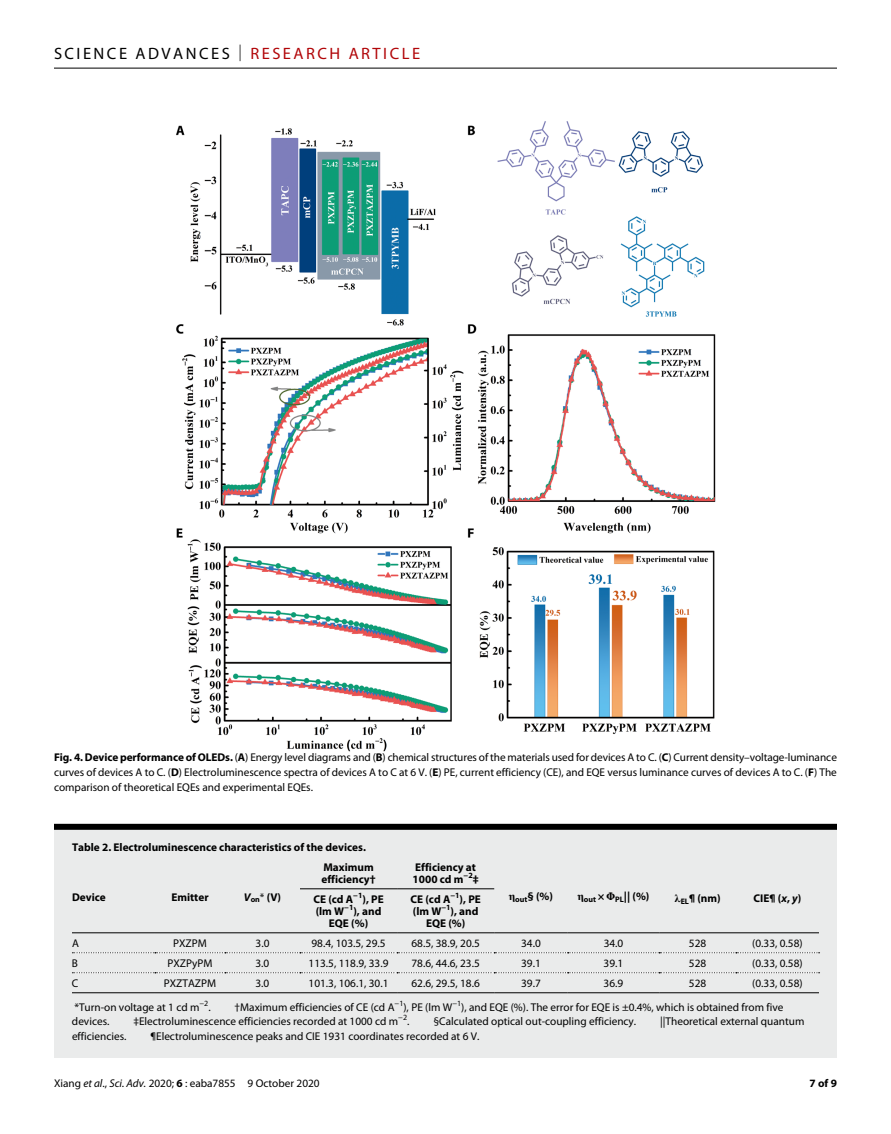
<style>
.page{position:relative;width:891px;height:1134px;background:#fff}
.page>*{position:absolute;margin:0;border:0;box-sizing:border-box;transform-origin:0 0}
.t1{font:16.5px "Myriad Pro";letter-spacing:.15em;color:#000}
.t2{font:11.25px/15px "Myriad Pro";color:#000;text-align:justify}
.t3{font:700 11.25px/12px "Myriad Pro";color:#000}
.s1{font-weight:300}
.s2{color:#b10508}
.s3{font-weight:700}
.s4{font-style:italic}
.s5{font-weight:400}
</style>
<div class="page">
<hr style="left:54px;top:68px;width:783px;height:1px;background:#000">
<img style="left:176px;top:121px;width:540px;height:630px">
<div style="left:54px;top:825px;width:783px;height:233px;background:#eaebeb"></div>
<div style="left:54px;top:824px;width:783px;height:6px;background:#000"></div>
<hr style="left:300px;top:889px;width:97px;height:1px;background:#000">
<hr style="left:397px;top:889px;width:97px;height:1px;background:#000">
<hr style="left:72px;top:933px;width:83px;height:1px;background:#000">
<hr style="left:155px;top:933px;width:70px;height:1px;background:#000">
<hr style="left:225px;top:933px;width:75px;height:1px;background:#000">
<hr style="left:300px;top:933px;width:97px;height:1px;background:#000">
<hr style="left:397px;top:933px;width:97px;height:1px;background:#000">
<hr style="left:494px;top:933px;width:74px;height:1px;background:#000">
<hr style="left:568px;top:933px;width:91px;height:1px;background:#000">
<hr style="left:659px;top:933px;width:77px;height:1px;background:#000">
<hr style="left:736px;top:933px;width:83px;height:1px;background:#000">
<svg style="left:72px;top:952px;width:748px;height:1px"></svg>
<svg style="left:72px;top:972px;width:748px;height:1px"></svg>
<hr style="left:72px;top:993px;width:83px;height:1px;background:#000">
<hr style="left:155px;top:993px;width:70px;height:1px;background:#000">
<hr style="left:225px;top:993px;width:75px;height:1px;background:#000">
<hr style="left:300px;top:993px;width:97px;height:1px;background:#000">
<hr style="left:397px;top:993px;width:97px;height:1px;background:#000">
<hr style="left:494px;top:993px;width:74px;height:1px;background:#000">
<hr style="left:568px;top:993px;width:91px;height:1px;background:#000">
<hr style="left:659px;top:993px;width:77px;height:1px;background:#000">
<hr style="left:736px;top:993px;width:83px;height:1px;background:#000">
<h1 class="t1" style="left:54px;top:40px;width:368px">SCIENCE ADVANCES <span class="s1">|</span> <span class="s2">RESEARCH ARTICLE</span></h1>
<p class="t2" style="left:54px;top:750px;width:784px"><span class="s3">Fig. 4. Device performance of OLEDs.</span> (<span class="s3">A</span>) Energy level diagrams and (<span class="s3">B</span>) chemical structures of the materials used for devices A to C. (<span class="s3">C</span>) Current density–voltage-luminance curves of devices A to C. (<span class="s3">D</span>) Electroluminescence spectra of devices A to C at 6 V. (<span class="s3">E</span>) PE, current efficiency (CE), and EQE versus luminance curves of devices A to C. (<span class="s3">F</span>) The comparison of theoretical EQEs and experimental EQEs.</p>
<p class="t3" style="left:72px;top:840px;width:295px">Table 2. Electroluminescence characteristics of the devices.</p>
<p class="t3" style="left:72px;top:890px;width:35px">Device</p>
<p class="t3" style="left:171px;top:890px;width:39px">Emitter</p>
<p class="t3" style="left:244px;top:890px;width:39px"><span class="s4">V</span><sub>on</sub><span class="s5">*</span> (V)</p>
<p class="t3" style="left:321px;top:860px;width:56px">Maximum efficiency†</p>
<p class="t3" style="left:413px;top:860px;width:68px">Efficiency at<br>1000 cd m<sup>−2</sup>‡</p>
<p class="t3" style="left:313px;top:892px;width:72px">CE (cd A<sup>−1</sup>), PE</p>
<p class="t3" style="left:515px;top:890px;width:39px"><sub>out</sub>§ (%)</p>
<p class="t3" style="left:584px;top:890px;width:67px"><sub>out</sub> × <sub>PL</sub>|| (%)</p>
<p class="t3" style="left:675px;top:891px;width:48px">●<sub>EL</sub>¶ (nm)</p>
<p class="t3" style="left:754px;top:892px;width:49px">CIE¶ (<span class="s4">x</span>, <span class="s4">y</span>)</p>
<p class="t3" style="left:316px;top:904px;width:67px;text-align:center">(lm W<sup>−1</sup>), and<br>EQE (%)</p>
<p class="t3" style="left:410px;top:892px;width:72px;text-align:center">CE (cd A<sup>−1</sup>), PE (lm W<sup>−1</sup>), and<br>EQE (%)</p>
<p class="t2" style="left:72px;top:936px;width:8px">A</p>
<p class="t2" style="left:173px;top:936px;width:35px">PXZPM</p>
<p class="t2" style="left:256px;top:936px;width:15px">3.0</p>
<p class="t2" style="left:312px;top:936px;width:76px">98.4, 103.5, 29.5</p>
<p class="t2" style="left:412px;top:936px;width:70px">68.5, 38.9, 20.5</p>
<p class="t2" style="left:521px;top:936px;width:21px">34.0</p>
<p class="t2" style="left:604px;top:936px;width:21px">34.0</p>
<p class="t2" style="left:689px;top:936px;width:19px">528</p>
<p class="t2" style="left:752px;top:936px;width:52px">(0.33, 0.58)</p>
<p class="t2" style="left:72px;top:956px;width:8px">B</p>
<p class="t2" style="left:168px;top:956px;width:46px">PXZPyPM</p>
<p class="t2" style="left:256px;top:956px;width:15px">3.0</p>
<p class="t2" style="left:309px;top:956px;width:81px">113.5, 118.9, 33.9</p>
<p class="t2" style="left:411px;top:956px;width:70px">78.6, 44.6, 23.5</p>
<p class="t2" style="left:521px;top:956px;width:21px">39.1</p>
<p class="t2" style="left:604px;top:956px;width:21px">39.1</p>
<p class="t2" style="left:689px;top:956px;width:19px">528</p>
<p class="t2" style="left:752px;top:956px;width:52px">(0.33, 0.58)</p>
<p class="t2" style="left:72px;top:976px;width:8px">C</p>
<p class="t2" style="left:164px;top:976px;width:54px">PXZTAZPM</p>
<p class="t2" style="left:256px;top:976px;width:15px">3.0</p>
<p class="t2" style="left:309px;top:976px;width:81px">101.3, 106.1, 30.1</p>
<p class="t2" style="left:411px;top:976px;width:70px">62.6, 29.5, 18.6</p>
<p class="t2" style="left:521px;top:976px;width:21px">39.7</p>
<p class="t2" style="left:604px;top:976px;width:21px">36.9</p>
<p class="t2" style="left:689px;top:976px;width:19px">528</p>
<p class="t2" style="left:752px;top:976px;width:52px">(0.33, 0.58)</p>
<p class="t2" style="left:74px;top:1000px;width:138px">*Turn-on voltage at 1 cd m<sup>−2</sup>.</p>
<p class="t2" style="left:235px;top:1000px;width:550px">†Maximum efficiencies of CE (cd A<sup>−1</sup>), PE (lm W<sup>−1</sup>), and EQE (%). The error for EQE is ±0.4%, which is obtained from five</p>
<p class="t2" style="left:72px;top:1014px;width:39px">devices.</p>
<p class="t2" style="left:133px;top:1014px;width:278px">‡Electroluminescence efficiencies recorded at 1000 cd m<sup>−2</sup>.</p>
<p class="t2" style="left:433px;top:1014px;width:204px">§Calculated optical out-coupling efficiency.</p>
<p class="t2" style="left:660px;top:1014px;width:146px">||Theoretical external quantum</p>
<p class="t2" style="left:72px;top:1028px;width:56px">efficiencies.</p>
<p class="t2" style="left:150px;top:1028px;width:331px">¶Electroluminescence peaks and CIE 1931 coordinates recorded at 6 V.</p>
<p class="t2" style="left:54px;top:1076px;width:267px">Xiang <span class="s4">et al</span>., <span class="s4">Sci. Adv.</span> 2020; <span class="s3">6</span> : eaba7855 9 October 2020</p>
<p class="t3" style="left:810px;top:1076px;width:29px">7 of 9</p>
</div>
